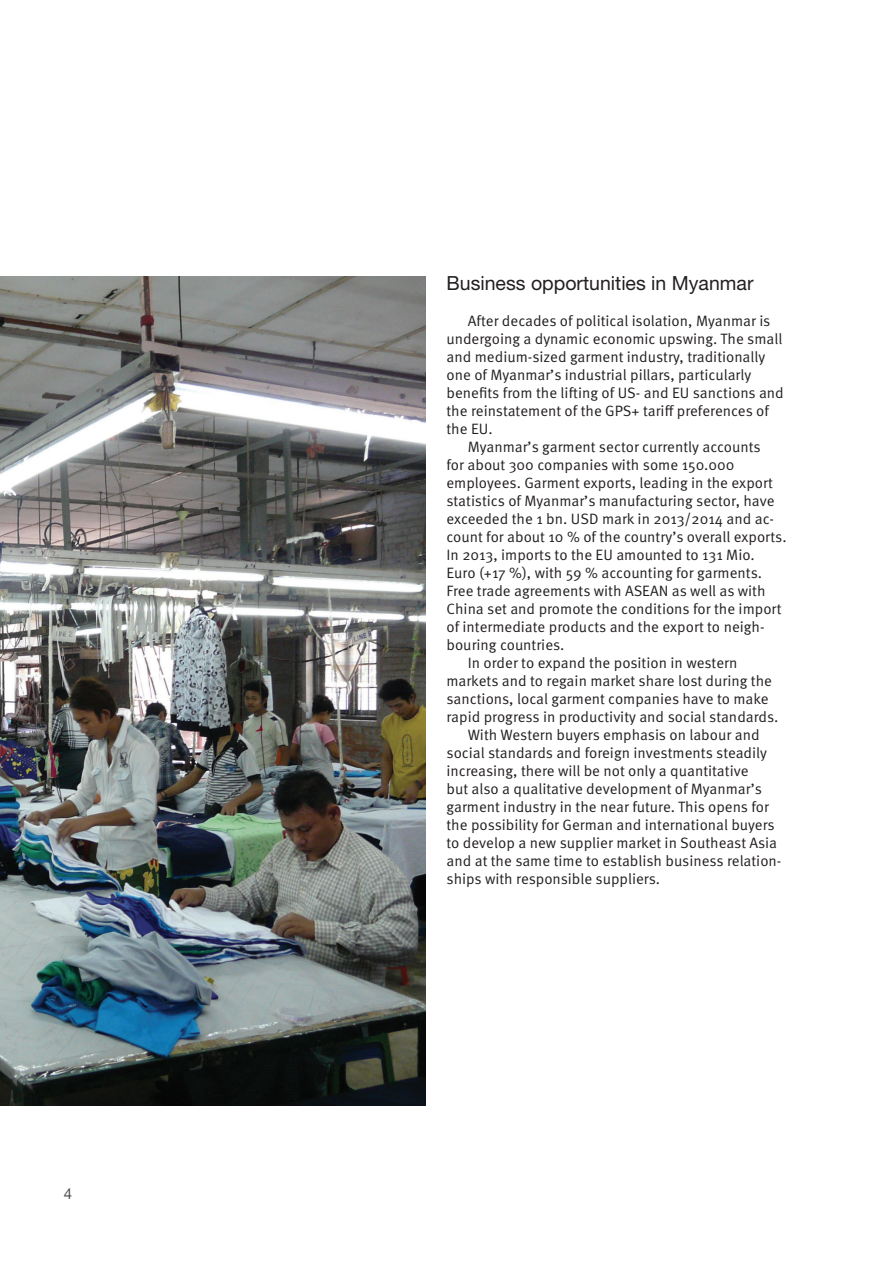
<style>
.page{position:relative;width:893px;height:1263px;background:#fff}
.page>*{position:absolute;margin:0;border:0;box-sizing:border-box;transform-origin:0 0}
.t1{font:19.5px "Helvetica Neue LT Std";color:#231f20}
.t2{font:15px "Meta OT";color:#231f20}
.t3{font:15px "Helvetica Neue LT Std";color:#4b4c4d}
</style>
<div class="page">
<img style="left:0;top:276px;width:425px;height:830px">
<p class="t3" style="left:64px;top:1185px;width:10px">4</p>
<h1 class="t1" style="left:446px;top:272px;width:309px">Business opportunities in Myanmar</h1>
<p class="t2" style="left:468px;top:312px;width:304px">After decades of political isolation, Myanmar is</p>
<p class="t2" style="left:446px;top:330px;width:337px">undergoing a dynamic economic upswing. The small</p>
<p class="t2" style="left:446px;top:348px;width:320px">and medium-sized garment industry, traditionally</p>
<p class="t2" style="left:446px;top:366px;width:306px">one of Myanmar’s industrial pillars, particularly</p>
<p class="t2" style="left:446px;top:384px;width:339px">benefits from the lifting of US- and EU sanctions and</p>
<p class="t2" style="left:446px;top:402px;width:324px">the reinstatement of the GPS+ tariff preferences of</p>
<p class="t2" style="left:446px;top:420px;width:48px">the EU.</p>
<p class="t2" style="left:468px;top:438px;width:294px">Myanmar’s garment sector currently accounts</p>
<p class="t2" style="left:446px;top:456px;width:289px">for about 300 companies with some 150.000</p>
<p class="t2" style="left:446px;top:474px;width:328px">employees. Garment exports, leading in the export</p>
<p class="t2" style="left:446px;top:492px;width:330px">statistics of Myanmar’s manufacturing sector, have</p>
<p class="t2" style="left:446px;top:510px;width:329px">exceeded the 1 bn. USD mark in 2013/2014 and ac-</p>
<p class="t2" style="left:446px;top:528px;width:342px">count for about 10 % of the country’s overall exports.</p>
<p class="t2" style="left:446px;top:546px;width:310px">In 2013, imports to the EU amounted to 131 Mio.</p>
<p class="t2" style="left:446px;top:564px;width:317px">Euro (+17 %), with 59 % accounting for garments.</p>
<p class="t2" style="left:446px;top:582px;width:321px">Free trade agreements with ASEAN as well as with</p>
<p class="t2" style="left:446px;top:600px;width:336px">China set and promote the conditions for the import</p>
<p class="t2" style="left:446px;top:618px;width:320px">of intermediate products and the export to neigh-</p>
<p class="t2" style="left:446px;top:636px;width:120px">bouring countries.</p>
<p class="t2" style="left:468px;top:654px;width:271px">In order to expand the position in western</p>
<p class="t2" style="left:446px;top:672px;width:327px">markets and to regain market share lost during the</p>
<p class="t2" style="left:446px;top:690px;width:324px">sanctions, local garment companies have to make</p>
<p class="t2" style="left:446px;top:708px;width:333px">rapid progress in productivity and social standards.</p>
<p class="t2" style="left:468px;top:726px;width:293px">With Western buyers emphasis on labour and</p>
<p class="t2" style="left:446px;top:744px;width:322px">social standards and foreign investments steadily</p>
<p class="t2" style="left:446px;top:762px;width:304px">increasing, there will be not only a quantitative</p>
<p class="t2" style="left:446px;top:780px;width:317px">but also a qualitative development of Myanmar’s</p>
<p class="t2" style="left:446px;top:798px;width:324px">garment industry in the near future. This opens for</p>
<p class="t2" style="left:446px;top:816px;width:330px">the possibility for German and international buyers</p>
<p class="t2" style="left:446px;top:834px;width:332px">to develop a new supplier market in Southeast Asia</p>
<p class="t2" style="left:446px;top:852px;width:336px">and at the same time to establish business relation-</p>
<p class="t2" style="left:446px;top:870px;width:215px">ships with responsible suppliers.</p>
</div>
